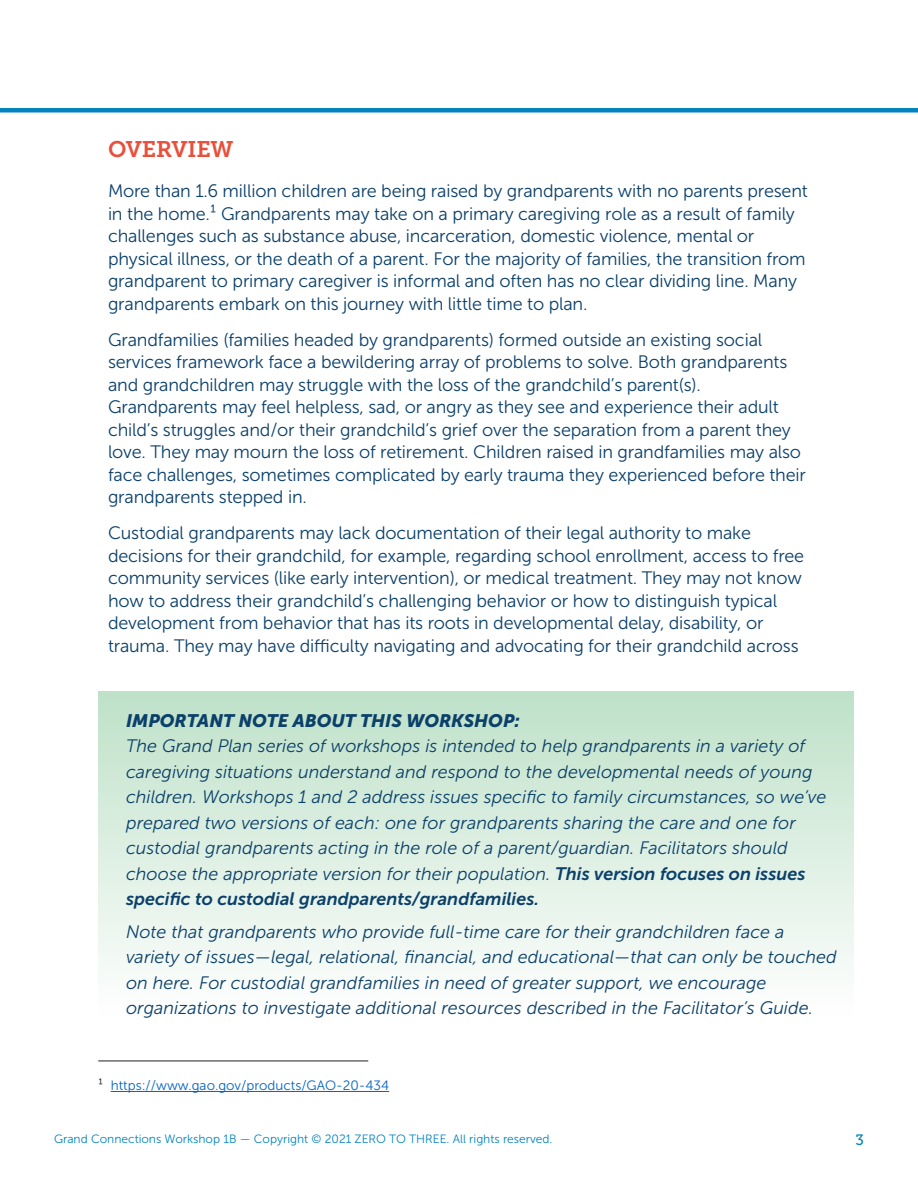
<style>
.page{position:relative;width:918px;height:1188px;background:#fff}
.page>*{position:absolute;margin:0;border:0;box-sizing:border-box;transform-origin:0 0}
.t1{font:22.5px "Museo Slab 700";letter-spacing:-.01em;color:#e94f3b}
.t2{font:18px/22.5px "Museo Sans 300";letter-spacing:-.01em;color:#0b406a}
.t3{font:italic 18px/25.5px "Museo Sans 300";color:#0b406a}
.t4{font:italic 18px "Museo Sans 900";color:#0b406a}
.t5{font:15px "Museo Slab 500";color:#0083bf}
.t6{font:13.5px "Museo Sans 300";color:#0563c1}
.t7{font:12px "Museo Sans 300";color:#0083bf}
.s1{font-family:"Museo Sans 700"}
.s2{color:#231f20}
</style>
<div class="page">
<hr style="left:0;top:108px;width:918px;height:4px;background:#0083bf">
<hr style="left:111px;top:1091px;width:278px;height:1px;background:#0563c1">
<div style="left:98px;top:691px;width:756px;height:326px;background:linear-gradient(to bottom,#bee1c8,#fefefe)"></div>
<hr style="left:98px;top:1061px;width:270px;height:1px;background:#231f20">
<h2 class="t1" style="left:108px;top:137px;width:127px">OVERVIEW</h2>
<h2 class="t2" style="left:108px;top:180px;width:701px">More than 1.6 million children are being raised by grandparents with no parents present in the home.¹ Grandparents may take on a primary caregiving role as a result of family challenges such as substance abuse, incarceration, domestic violence, mental or physical illness, or the death of a parent. For the majority of families, the transition from grandparent to primary caregiver is informal and often has no clear dividing line. Many grandparents embark on this journey with little time to plan.</h2>
<h2 class="t2" style="left:108px;top:328px;width:700px">Grandfamilies (families headed by grandparents) formed outside an existing social services framework face a bewildering array of problems to solve. Both grandparents and grandchildren may struggle with the loss of the grandchild’s parent(s).<br>Grandparents may feel helpless, sad, or angry as they see and experience their adult child’s struggles and/or their grandchild’s grief over the separation from a parent they love. They may mourn the loss of retirement. Children raised in grandfamilies may also face challenges, sometimes complicated by early trauma they experienced before their grandparents stepped in.</h2>
<h2 class="t2" style="left:108px;top:522px;width:698px">Custodial grandparents may lack documentation of their legal authority to make decisions for their grandchild, for example, regarding school enrollment, access to free community services (like early intervention), or medical treatment. They may not know how to address their grandchild’s challenging behavior or how to distinguish typical development from behavior that has its roots in developmental delay, disability, or trauma. They may have difficulty navigating and advocating for their grandchild across</h2>
<p class="t4" style="left:126px;top:710px;width:395px">IMPORTANT NOTE ABOUT THIS WORKSHOP:</p>
<p class="t3" style="left:126px;top:734px;width:702px">The Grand Plan series of workshops is intended to help grandparents in a variety of caregiving situations understand and respond to the developmental needs of young children. Workshops 1 and 2 address issues specific to family circumstances, so we’ve prepared two versions of each: one for grandparents sharing the care and one for custodial grandparents acting in the role of a parent/guardian. Facilitators should choose the appropriate version for their population. <span class="s1">This version focuses on issues specific to custodial grandparents/grandfamilies.</span></p>
<p class="t3" style="left:126px;top:919px;width:712px">Note that grandparents who provide full-time care for their grandchildren face a variety of issues—legal, relational, financial, and educational—that can only be touched on here. For custodial grandfamilies in need of greater support, we encourage organizations to investigate additional resources described in the Facilitator’s Guide.</p>
<p class="t6" style="left:98px;top:1078px;width:292px"><span class="s2">¹</span> https://www.gao.gov/products/GAO-20-434</p>
<p class="t7" style="left:54px;top:1132px;width:500px">Grand Connections Workshop 1B — Copyright © 2021 ZERO TO THREE. All rights reserved.</p>
<p class="t5" style="left:855px;top:1132px;width:10px">3</p>
</div>
